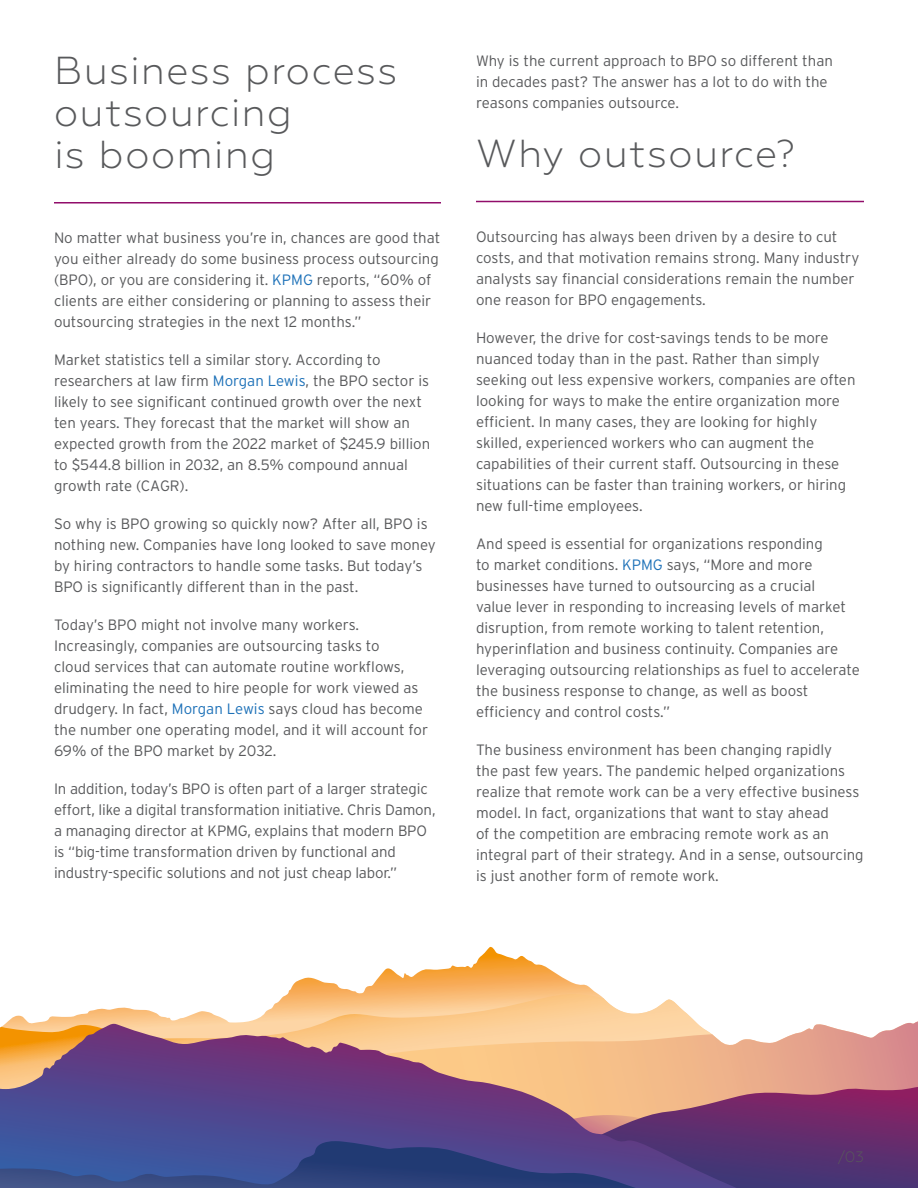
<style>
.page{position:relative;width:918px;height:1188px;background:#fff}
.page>*{position:absolute;margin:0;border:0;box-sizing:border-box;transform-origin:0 0}
.t1{font:300 39px/42px "Geometria";letter-spacing:.04em;color:#58595b}
.t2{font:300 15px/21px "Interstate";color:#58595b}
.t3{font:300 15px "Geometria";color:#58595b}
.s1{color:#1d71b8}
</style>
<div class="page">
<hr style="left:54px;top:202px;width:387px;height:2px;background:#910d6a">
<hr style="left:476px;top:201px;width:388px;height:1px;background:#910d6a">
<svg style="left:287px;top:947px;width:631px;height:75px"></svg>
<svg style="left:5px;top:994px;width:718px;height:30px"></svg>
<svg style="left:368px;top:1022px;width:550px;height:65px"></svg>
<svg style="left:0;top:1024px;width:737px;height:63px;background:#c28f83"></svg>
<svg style="left:0;top:1087px;width:918px;height:101px;background:#594783"></svg>
<h1 class="t1" style="left:54px;top:50px;width:345px">Business process outsourcing<br>is booming</h1>
<p class="t2" style="left:54px;top:227px;width:388px">No matter what business you’re in, chances are good that you either already do some business process outsourcing (BPO), or you are considering it. <span class="s1">KPMG</span> reports, “60% of clients are either considering or planning to assess their outsourcing strategies in the next 12 months.”</p>
<p class="t2" style="left:54px;top:349px;width:378px">Market statistics tell a similar story. According to researchers at law firm <span class="s1">Morgan Lewis</span>, the BPO sector is likely to see significant continued growth over the next ten years. They forecast that the market will show an expected growth from the 2022 market of $245.9 billion to $544.8 billion in 2032, an 8.5% compound annual growth rate (CAGR).</p>
<p class="t2" style="left:54px;top:513px;width:383px">So why is BPO growing so quickly now? After all, BPO is nothing new. Companies have long looked to save money by hiring contractors to handle some tasks. But today’s BPO is significantly different than in the past.</p>
<p class="t2" style="left:54px;top:614px;width:376px">Today’s BPO might not involve many workers.<br>Increasingly, companies are outsourcing tasks to<br>cloud services that can automate routine workflows, eliminating the need to hire people for work viewed as drudgery. In fact, <span class="s1">Morgan Lewis</span> says cloud has become the number one operating model, and it will account for 69% of the BPO market by 2032.</p>
<p class="t2" style="left:54px;top:778px;width:383px">In addition, today’s BPO is often part of a larger strategic effort, like a digital transformation initiative. Chris Damon, a managing director at KPMG, explains that modern BPO is “big-time transformation driven by functional and industry-specific solutions and not just cheap labor.”</p>
<p class="t2" style="left:476px;top:50px;width:358px">Why is the current approach to BPO so different than in decades past? The answer has a lot to do with the reasons companies outsource.</p>
<h1 class="t1" style="left:476px;top:132px;width:321px">Why outsource?</h1>
<p class="t2" style="left:476px;top:226px;width:385px">Outsourcing has always been driven by a desire to cut costs, and that motivation remains strong. Many industry analysts say financial considerations remain the number one reason for BPO engagements.</p>
<p class="t2" style="left:476px;top:327px;width:381px">However, the drive for cost-savings tends to be more nuanced today than in the past. Rather than simply seeking out less expensive workers, companies are often looking for ways to make the entire organization more efficient. In many cases, they are looking for highly skilled, experienced workers who can augment the capabilities of their current staff. Outsourcing in these situations can be faster than training workers, or hiring new full-time employees.</p>
<p class="t2" style="left:476px;top:533px;width:386px">And speed is essential for organizations responding<br>to market conditions. <span class="s1">KPMG</span> says, “More and more businesses have turned to outsourcing as a crucial<br>value lever in responding to increasing levels of market disruption, from remote working to talent retention, hyperinflation and business continuity. Companies are leveraging outsourcing relationships as fuel to accelerate the business response to change, as well as boost efficiency and control costs.”</p>
<p class="t2" style="left:476px;top:739px;width:389px">The business environment has been changing rapidly<br>the past few years. The pandemic helped organizations realize that remote work can be a very effective business model. In fact, organizations that want to stay ahead<br>of the competition are embracing remote work as an integral part of their strategy. And in a sense, outsourcing is just another form of remote work.</p>
<p class="t3" style="left:838px;top:1148px;width:28px">/03</p>
</div>
